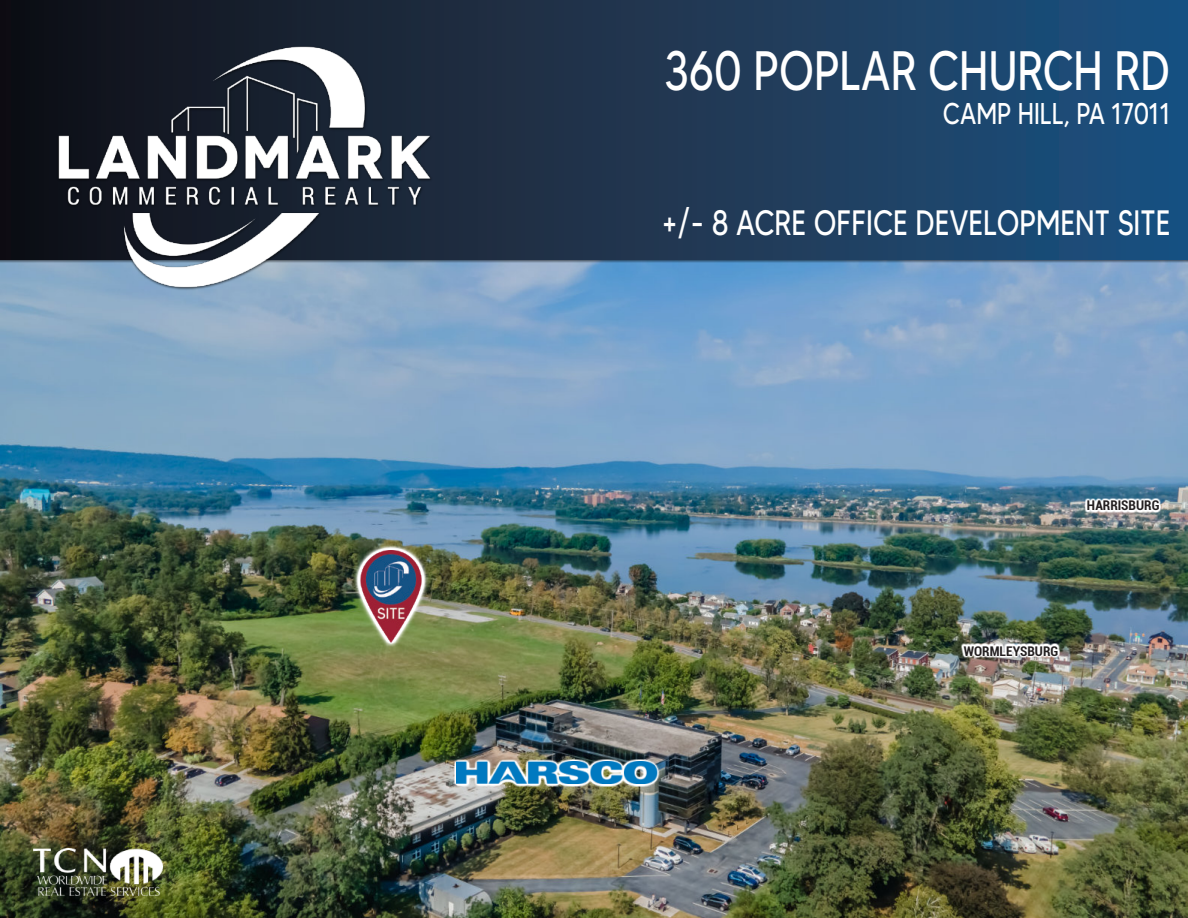
<style>
.page{position:relative;width:1188px;height:918px;background:#fff}
.page>*{position:absolute;margin:0;border:0;box-sizing:border-box;transform-origin:0 0}
.t1{font:55.35px "MADETOMMY";color:#fff;scale:.79 1}
.t2{font:35.25px "MADETOMMY";color:#fff;scale:.81 1}
.t3{font:30px "MADETOMMY";color:#fff;scale:.81 1}
.t4{font:700 condensed 13.35px "Roboto";color:#231f20}
</style>
<div class="page">
<img style="left:1px;top:262px;width:1187px;height:655px">
<div style="left:0;top:0;width:1188px;height:260px;background:linear-gradient(to right,#151015,#215382)"></div>
<svg style="left:0;top:917px;width:1188px;height:1px"></svg>
<img style="left:55px;top:43px;width:380px;height:249px">
<img style="left:33px;top:848px;width:130px;height:48px">
<img style="left:354px;top:543px;width:74px;height:105px">
<img style="left:360px;top:550px;width:62px;height:93px">
<img style="left:454px;top:759px;width:206px;height:27px">
<img style="left:457px;top:762px;width:200px;height:21px">
<img style="left:962px;top:644px;width:98px;height:14px">
<img style="left:1086px;top:499px;width:75px;height:13px">
<h1 class="t1" style="left:664px;top:51px;width:642px">360 POPLAR CHURCH RD</h1>
<p class="t3" style="left:943px;top:103px;width:282px">CAMP HILL, PA 17011</p>
<p class="t2" style="left:662px;top:211px;width:629px">+/- 8 ACRE OFFICE DEVELOPMENT SITE</p>
<p class="t4" style="left:1087px;top:500px;width:74px">HARRISBURG</p>
<p class="t4" style="left:964px;top:646px;width:96px">WORMLEYSBURG</p>
</div>
